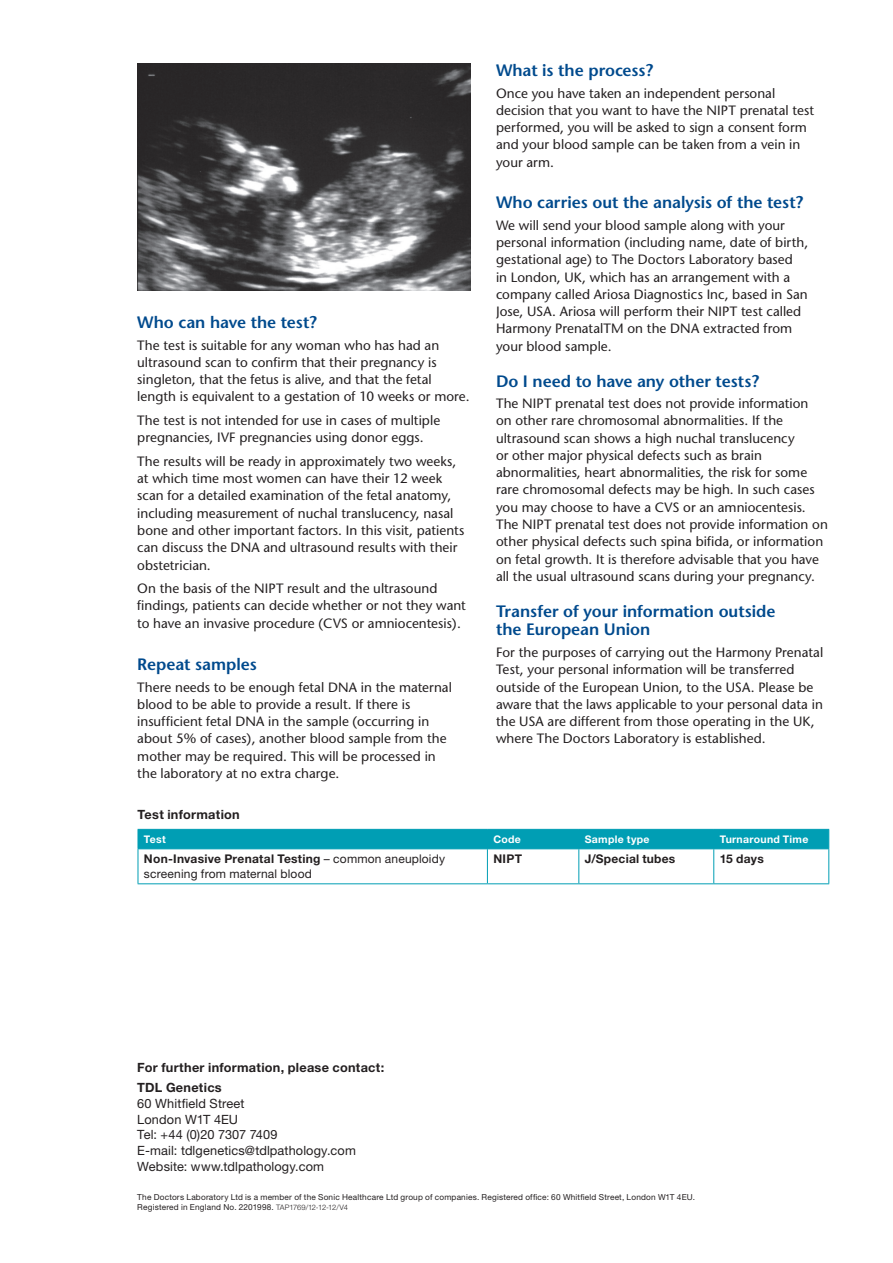
<style>
.page{position:relative;width:893px;height:1263px;background:#fff}
.page>*{position:absolute;margin:0;border:0;box-sizing:border-box;transform-origin:0 0}
.t1{font:600 16.5px/18.8px "Stone Sans";letter-spacing:-.005em;color:#004a8d}
.t2{font:13.5px/17.2px "Stone Sans";letter-spacing:.005em;color:#231f20}
.t3{font:12.75px/15.8px "Helvetica Neue LT Std";letter-spacing:.01em;color:#231f20}
.t4{font:700 12.75px/20px "Helvetica Neue LT Std";letter-spacing:.02em;color:#231f20}
.t5{font:12px/14.4px "Helvetica Neue LT Std";letter-spacing:.015em;color:#231f20}
.t6{font:700 12px "Helvetica Neue LT Std";letter-spacing:.02em;color:#231f20}
.t7{font:700 10.5px "Helvetica Neue LT Std";letter-spacing:.03em;color:#fff}
.t8{font:8.25px/10.5px "Helvetica Neue LT Std";letter-spacing:.02em;color:#231f20}
.s1{font-weight:700}
.s2{font-weight:300;font-size:7.5px}
</style>
<div class="page">
<div style="left:138px;top:829px;width:691px;height:19px;background:#009eb4"></div>
<hr style="left:138px;top:849px;width:1px;height:34px;background:#009eb4">
<hr style="left:138px;top:848px;width:349px;height:1px;background:#009eb4">
<hr style="left:487px;top:848px;width:92px;height:1px;background:#009eb4">
<hr style="left:579px;top:848px;width:135px;height:1px;background:#009eb4">
<hr style="left:714px;top:848px;width:115px;height:1px;background:#009eb4">
<hr style="left:138px;top:883px;width:349px;height:1px;background:#009eb4">
<hr style="left:487px;top:883px;width:92px;height:1px;background:#009eb4">
<hr style="left:579px;top:883px;width:135px;height:1px;background:#009eb4">
<hr style="left:714px;top:883px;width:115px;height:1px;background:#009eb4">
<hr style="left:487px;top:849px;width:1px;height:34px;background:#009eb4">
<hr style="left:578px;top:849px;width:1px;height:34px;background:#009eb4">
<hr style="left:713px;top:849px;width:1px;height:34px;background:#009eb4">
<hr style="left:828px;top:849px;width:1px;height:34px;background:#009eb4">
<img style="left:138px;top:64px;width:333px;height:226px">
<p class="t1" style="left:137px;top:313px;width:181px">Who can have the test?</p>
<p class="t2" style="left:137px;top:336px;width:334px">The test is suitable for any woman who has had an ultrasound scan to confirm that their pregnancy is singleton, that the fetus is alive, and that the fetal length is equivalent to a gestation of 10 weeks or more.</p>
<p class="t2" style="left:137px;top:412px;width:304px">The test is not intended for use in cases of multiple pregnancies, IVF pregnancies using donor eggs.</p>
<p class="t2" style="left:137px;top:453px;width:329px">The results will be ready in approximately two weeks, at which time most women can have their 12 week scan for a detailed examination of the fetal anatomy, including measurement of nuchal translucency, nasal bone and other important factors. In this visit, patients can discuss the DNA and ultrasound results with their obstetrician.</p>
<p class="t2" style="left:137px;top:580px;width:330px">On the basis of the NIPT result and the ultrasound findings, patients can decide whether or not they want to have an invasive procedure (CVS or amniocentesis).</p>
<p class="t1" style="left:137px;top:655px;width:121px">Repeat samples</p>
<p class="t2" style="left:137px;top:678px;width:316px">There needs to be enough fetal DNA in the maternal blood to be able to provide a result. If there is insufficient fetal DNA in the sample (occurring in about 5% of cases), another blood sample from the mother may be required. This will be processed in the laboratory at no extra charge.</p>
<p class="t1" style="left:496px;top:61px;width:159px">What is the process?</p>
<p class="t2" style="left:496px;top:84px;width:320px">Once you have taken an independent personal decision that you want to have the NIPT prenatal test performed, you will be asked to sign a consent form and your blood sample can be taken from a vein in your arm.</p>
<p class="t1" style="left:496px;top:193px;width:309px">Who carries out the analysis of the test?</p>
<p class="t2" style="left:496px;top:217px;width:314px">We will send your blood sample along with your personal information (including name, date of birth, gestational age) to The Doctors Laboratory based<br>in London, UK, which has an arrangement with a company called Ariosa Diagnostics Inc, based in San Jose, USA. Ariosa will perform their NIPT test called Harmony PrenatalTM on the DNA extracted from your blood sample.</p>
<p class="t1" style="left:496px;top:372px;width:264px">Do I need to have any other tests?</p>
<p class="t2" style="left:496px;top:395px;width:333px">The NIPT prenatal test does not provide information<br>on other rare chromosomal abnormalities. If the ultrasound scan shows a high nuchal translucency<br>or other major physical defects such as brain abnormalities, heart abnormalities, the risk for some rare chromosomal defects may be high. In such cases you may choose to have a CVS or an amniocentesis.<br>The NIPT prenatal test does not provide information on other physical defects such spina bifida, or information on fetal growth. It is therefore advisable that you have all the usual ultrasound scans during your pregnancy.</p>
<p class="t1" style="left:496px;top:602px;width:281px">Transfer of your information outside the European Union</p>
<p class="t2" style="left:496px;top:644px;width:329px">For the purposes of carrying out the Harmony Prenatal Test, your personal information will be transferred outside of the European Union, to the USA. Please be aware that the laws applicable to your personal data in the USA are different from those operating in the UK, where The Doctors Laboratory is established.</p>
<p class="t4" style="left:138px;top:804px;width:104px">Test information</p>
<p class="t7" style="left:144px;top:833px;width:23px">Test</p>
<p class="t7" style="left:493px;top:833px;width:29px">Code</p>
<p class="t7" style="left:585px;top:833px;width:66px">Sample type</p>
<p class="t7" style="left:720px;top:833px;width:90px">Turnaround Time</p>
<p class="t5" style="left:144px;top:852px;width:303px"><span class="s1">Non-Invasive Prenatal Testing</span> – common aneuploidy screening from maternal blood</p>
<p class="t6" style="left:493px;top:852px;width:30px">NIPT</p>
<p class="t6" style="left:585px;top:852px;width:92px">J/Special tubes</p>
<p class="t6" style="left:720px;top:852px;width:46px">15 days</p>
<p class="t4" style="left:137px;top:1057px;width:249px">For further information, please contact:<br>TDL Genetics</p>
<p class="t3" style="left:137px;top:1095px;width:220px">60 Whitfield Street<br>London W1T 4EU<br>Tel: +44 (0)20 7307 7409<br>E-mail: tdlgenetics@tdlpathology.com<br>Website: www.tdlpathology.com</p>
<p class="t8" style="left:137px;top:1191px;width:559px">The Doctors Laboratory Ltd is a member of the Sonic Healthcare Ltd group of companies. Registered office: 60 Whitfield Street, London W1T 4EU.<br>Registered in England No. 2201998. <span class="s2">Tap1769/12-12-12/V4</span></p>
</div>
